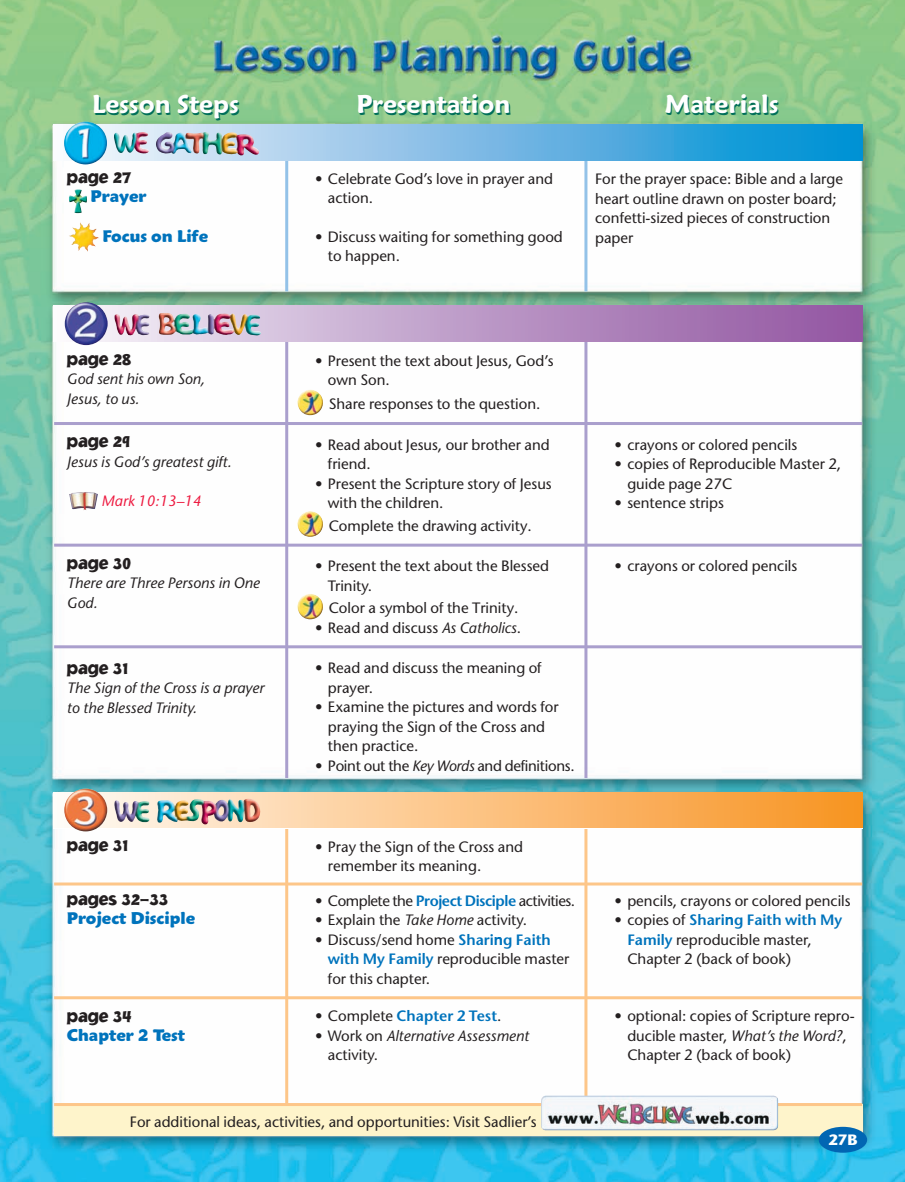
<style>
.page{position:relative;width:905px;height:1182px;background:#fff}
.page>*{position:absolute;margin:0;border:0;box-sizing:border-box;transform-origin:0 0}
.t1{font:700 25.5px "Maiandra GD S Demi";color:#016f5a}
.t2{font:900 18px "Jacoby ICG";color:#231f20}
.t3{font:900 16.5px "Maiandra GD";color:#0073bc}
.t4{font:15px/19.5px "Stone Sans";color:#231f20}
.t5{font:italic 15px/19.5px "Stone Sans";color:#231f20}
.t6{font:15px "Stone Sans D Semibold";color:#0073bc}
.t7{font:15px "Stone Sans";letter-spacing:-.03em;color:#231f20}
.t8{font:15px "Stone Sans";letter-spacing:-.02em;color:#231f20}
.t9{font:italic 15px "Stone Sans";color:#ed1a40}
.t10{font:700 15px "Stone Sans";color:#fff}
.s1{font-style:italic}
.s2{font-family:"Stone Sans D Semibold";color:#0073bc}
.s3{font-family:"Stone Sans";color:#231f20}
.s4{font-style:normal}
</style>
<div class="page">
<img style="left:0;top:0;width:904px;height:1181px">
<hr style="left:285px;top:318px;width:3px;height:460px;background:#aa9fcd">
<hr style="left:285px;top:149px;width:3px;height:142px;background:#93c2e8">
<hr style="left:584px;top:150px;width:3px;height:141px;background:#93c2e8">
<hr style="left:584px;top:318px;width:3px;height:460px;background:#aa9fcd">
<hr style="left:285px;top:825px;width:3px;height:279px;background:#fdc689">
<hr style="left:584px;top:823px;width:3px;height:280px;background:#fdc689">
<div style="left:54px;top:125px;width:808px;height:36px;background:linear-gradient(to right,#fff4fb,#008bd2)"></div>
<img style="left:69px;top:189px;width:18px;height:24px">
<img style="left:69px;top:222px;width:30px;height:30px">
<img style="left:69px;top:491px;width:29px;height:19px">
<svg style="left:54px;top:306px;width:808px;height:36px;background:#b994c3"></svg>
<div style="left:54px;top:791px;width:808px;height:36px;background:linear-gradient(to right,#fff9f2,#f89321)"></div>
<svg style="left:297px;top:389px;width:26px;height:27px"></svg>
<img style="left:297px;top:389px;width:26px;height:26px;border-radius:50%">
<img style="left:297px;top:511px;width:26px;height:26px;border-radius:50%">
<svg style="left:297px;top:593px;width:26px;height:27px"></svg>
<img style="left:297px;top:593px;width:26px;height:26px;border-radius:50%">
<div style="left:54px;top:1104px;width:808px;height:31px;background:#fef4cb"></div>
<hr style="left:54px;top:1102px;width:808px;height:3px;background:#fdc689">
<div style="left:818px;top:1126px;width:49px;height:26px;background:#0166b3;border-radius:50%"></div>
<img style="left:541px;top:1095px;width:237px;height:35px">
<img style="left:64px;top:121px;width:43px;height:44px">
<img style="left:141px;top:312px;width:120px;height:23px">
<img style="left:65px;top:302px;width:43px;height:43px">
<img style="left:114px;top:798px;width:146px;height:26px">
<img style="left:64px;top:788px;width:43px;height:43px">
<img style="left:113px;top:132px;width:146px;height:24px">
<hr style="left:54px;top:422px;width:808px;height:3px;background:#aa9fcd">
<hr style="left:54px;top:543px;width:808px;height:3px;background:#aa9fcd">
<hr style="left:54px;top:645px;width:808px;height:3px;background:#aa9fcd">
<hr style="left:54px;top:882px;width:808px;height:3px;background:#fdc689">
<hr style="left:54px;top:996px;width:808px;height:3px;background:#fdc689">
<h1 class="t1" style="left:93px;top:96px;width:148px">Lesson Steps</h1>
<h1 class="t1" style="left:357px;top:96px;width:156px">Presentation</h1>
<h1 class="t1" style="left:666px;top:96px;width:115px">Materials</h1>
<p class="t2" style="left:67px;top:170px;width:66px">page 27</p>
<p class="t3" style="left:90px;top:190px;width:58px">Prayer</p>
<p class="t3" style="left:103px;top:229px;width:107px">Focus on Life</p>
<p class="t4" style="left:328px;top:170px;width:227px;text-indent:-13px">• Celebrate God’s love in prayer and action.</p>
<p class="t4" style="left:328px;top:228px;width:236px;text-indent:-13px">• Discuss waiting for something good to happen.</p>
<p class="t4" style="left:595px;top:171px;width:249px">For the prayer space: Bible and a large heart outline drawn on poster board; confetti-sized pieces of construction paper</p>
<p class="t2" style="left:67px;top:352px;width:66px">page 28</p>
<p class="t5" style="left:67px;top:370px;width:140px">God sent his own Son,<br>Jesus, to us.</p>
<p class="t2" style="left:67px;top:434px;width:65px">page 29</p>
<p class="t5" style="left:67px;top:453px;width:166px">Jesus is God’s greatest gift.</p>
<p class="t9" style="left:101px;top:494px;width:101px">Mark 10:13–14</p>
<p class="t2" style="left:67px;top:556px;width:66px">page 30</p>
<p class="t5" style="left:67px;top:574px;width:194px">There are Three Persons in One<br>God.</p>
<p class="t2" style="left:67px;top:661px;width:63px">page 31</p>
<p class="t5" style="left:67px;top:679px;width:199px">The Sign of the Cross is a prayer to the Blessed Trinity.</p>
<p class="t2" style="left:67px;top:838px;width:63px">page 31</p>
<p class="t2" style="left:67px;top:892px;width:103px">pages 32–33</p>
<p class="t3" style="left:67px;top:911px;width:130px">Project Disciple</p>
<p class="t2" style="left:67px;top:1009px;width:66px">page 34</p>
<p class="t3" style="left:67px;top:1028px;width:120px">Chapter 2 Test</p>
<p class="t4" style="left:328px;top:352px;width:227px;text-indent:-13px">• Present the text about Jesus, God’s own Son.</p>
<p class="t4" style="left:328px;top:395px;width:213px">Share responses to the question.</p>
<p class="t4" style="left:328px;top:436px;width:223px;text-indent:-13px">• Read about Jesus, our brother and friend.</p>
<p class="t4" style="left:328px;top:475px;width:225px;text-indent:-13px">• Present the Scripture story of Jesus with the children.</p>
<p class="t4" style="left:328px;top:517px;width:204px">Complete the drawing activity.</p>
<p class="t4" style="left:328px;top:557px;width:223px;text-indent:-13px">• Present the text about the Blessed<br>Trinity.</p>
<p class="t4" style="left:328px;top:599px;width:191px">Color a symbol of the Trinity.</p>
<p class="t4" style="left:315px;top:619px;width:207px">• Read and discuss <span class="s1">As Catholics</span>.</p>
<p class="t4" style="left:328px;top:659px;width:215px;text-indent:-13px">• Read and discuss the meaning of prayer.</p>
<p class="t4" style="left:328px;top:698px;width:232px;text-indent:-13px">• Examine the pictures and words for praying the Sign of the Cross and then practice.</p>
<p class="t8" style="left:315px;top:759px;width:261px">• Point out the <span class="s1">Key Words</span> and definitions.</p>
<p class="t4" style="left:328px;top:838px;width:197px;text-indent:-13px">• Pray the Sign of the Cross and remember its meaning.</p>
<p class="t7" style="left:315px;top:894px;width:261px">• Complete the <span class="s2">Project Disciple</span> activities.</p>
<p class="t4" style="left:315px;top:911px;width:213px">• Explain the <span class="s1">Take Home</span> activity.</p>
<p class="t4" style="left:328px;top:931px;width:243px;text-indent:-13px">• Discuss/send home <span class="s2">Sharing Faith with My Family</span> reproducible master for this chapter.</p>
<p class="t6" style="left:315px;top:1009px;width:188px"><span class="s3">• Complete</span> Chapter 2 Test<span class="s3">.</span></p>
<p class="t5" style="left:328px;top:1027px;width:203px;text-indent:-13px"><span class="s4">• Work on</span> Alternative Assessment <span class="s4">activity.</span></p>
<p class="t4" style="left:130px;top:1113px;width:408px">For additional ideas, activities, and opportunities: Visit Sadlier’s</p>
<p class="t4" style="left:614px;top:436px;width:184px">• crayons or colored pencils</p>
<p class="t4" style="left:627px;top:455px;width:215px;text-indent:-13px">• copies of Reproducible Master 2, guide page 27C</p>
<p class="t4" style="left:614px;top:494px;width:111px">• sentence strips</p>
<p class="t4" style="left:614px;top:557px;width:184px">• crayons or colored pencils</p>
<p class="t4" style="left:614px;top:892px;width:237px">• pencils, crayons or colored pencils</p>
<p class="t6" style="left:614px;top:913px;width:229px"><span class="s3">• copies of</span> Sharing Faith with My</p>
<p class="t4" style="left:627px;top:931px;width:186px"><span class="s2">Family</span> reproducible master,<br>Chapter 2 (back of book)</p>
<p class="t4" style="left:627px;top:1007px;width:229px;text-indent:-13px">• optional: copies of Scripture repro&shy;ducible master, <span class="s1">What’s the Word?</span>,<br>Chapter 2 (back of book)</p>
<p class="t10" style="left:828px;top:1133px;width:30px">27B</p>
</div>
